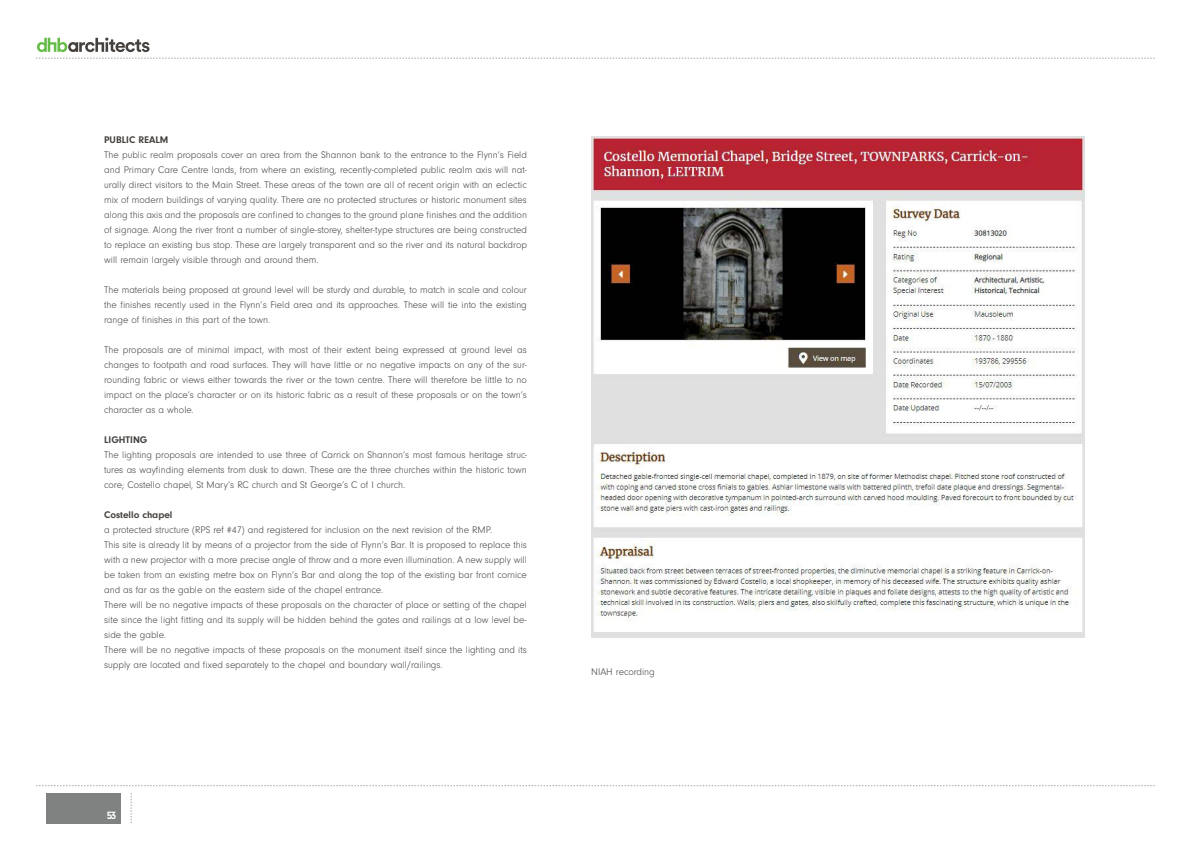
<style>
.page{position:relative;width:1191px;height:842px;background:#fff}
.page>*{position:absolute;margin:0;border:0;box-sizing:border-box;transform-origin:0 0}
.t1{font:700 11px "Neuzeit Gro";color:#fff}
.cv_main_body_bold{font:300 10px/15px "Neuzeit Gro";color:#45413e;text-align:justify}
.cv_main_body_bold-2{font:700 10px "Neuzeit Gro";color:#45413e}
.CV_main_body{font:300 10px "Neuzeit Gro";color:#45413e}
</style>
<div class="page">
<svg style="left:36px;top:58px;width:1119px;height:1px"></svg>
<svg style="left:37px;top:38px;width:112px;height:14px"></svg>
<svg style="left:36px;top:785px;width:1119px;height:1px"></svg>
<svg style="left:131px;top:793px;width:1px;height:30px"></svg>
<div style="left:46px;top:793px;width:75px;height:30px;background:#808281"></div>
<img style="left:591px;top:136px;width:493px;height:502px">
<p class="cv_main_body_bold-2" style="left:104px;top:134px;width:66px">PUBLIC REALM</p>
<p class="cv_main_body_bold" style="left:104px;top:148px;width:424px">The public realm proposals cover an area from the Shannon bank to the entrance to the Flynn’s Field and Primary Care Centre lands, from where an existing, recently-completed public realm axis will nat&shy;urally direct visitors to the Main Street. These areas of the town are all of recent origin with an eclectic mix of modern buildings of varying quality. There are no protected structures or historic monument sites along this axis and the proposals are confined to changes to the ground plane finishes and the addition of signage. Along the river front a number of single-storey, shelter-type structures are being constructed to replace an existing bus stop. These are largely transparent and so the river and its natural backdrop will remain largely visible through and around them.</p>
<p class="cv_main_body_bold" style="left:104px;top:283px;width:424px">The materials being proposed at ground level will be sturdy and durable, to match in scale and colour the finishes recently used in the Flynn’s Field area and its approaches. These will tie into the existing range of finishes in this part of the town.</p>
<p class="cv_main_body_bold" style="left:104px;top:343px;width:424px">The proposals are of minimal impact, with most of their extent being expressed at ground level as changes to footpath and road surfaces. They will have little or no negative impacts on any of the sur&shy;rounding fabric or views either towards the river or the town centre. There will therefore be little to no impact on the place’s character or on its historic fabric as a result of these proposals or on the town’s character as a whole.</p>
<p class="cv_main_body_bold-2" style="left:104px;top:434px;width:45px">LIGHTING</p>
<p class="cv_main_body_bold" style="left:104px;top:448px;width:424px">The lighting proposals are intended to use three of Carrick on Shannon’s most famous heritage struc&shy;tures as wayfinding elements from dusk to dawn. These are the three churches within the historic town core; Costello chapel, St Mary’s RC church and St George’s C of I church.</p>
<p class="cv_main_body_bold-2" style="left:104px;top:509px;width:70px">Costello chapel</p>
<p class="cv_main_body_bold" style="left:104px;top:523px;width:390px">a protected structure (RPS ref #47) and registered for inclusion on the next revision of the RMP.</p>
<p class="cv_main_body_bold" style="left:104px;top:538px;width:424px">This site is already lit by means of a projector from the side of Flynn’s Bar. It is proposed to replace this with a new projector with a more precise angle of throw and a more even illumination. A new supply will be taken from an existing metre box on Flynn’s Bar and along the top of the existing bar front cornice and as far as the gable on the eastern side of the chapel entrance.</p>
<p class="cv_main_body_bold" style="left:104px;top:598px;width:424px">There will be no negative impacts of these proposals on the character of place or setting of the chapel site since the light fitting and its supply will be hidden behind the gates and railings at a low level be&shy;side the gable.</p>
<p class="cv_main_body_bold" style="left:104px;top:643px;width:424px">There will be no negative impacts of these proposals on the monument itself since the lighting and its supply are located and fixed separately to the chapel and boundary wall/railings.</p>
<p class="t1" style="left:107px;top:809px;width:11px">53</p>
<p class="CV_main_body" style="left:591px;top:666px;width:65px">NIAH recording</p>
</div>
